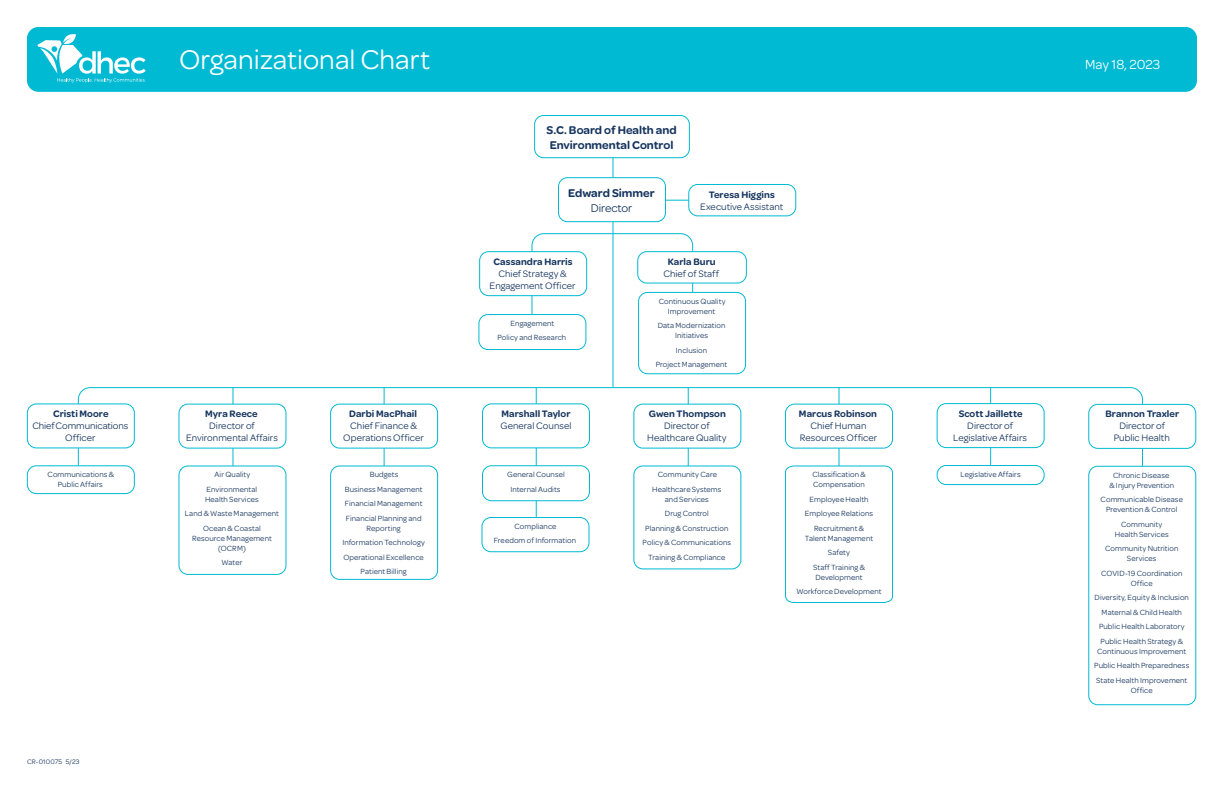
<style>
.page{position:relative;width:1224px;height:792px;background:#fff}
.page>*{position:absolute;margin:0;border:0;box-sizing:border-box;transform-origin:0 0}
.t1{font:28.8px "Omnes";color:#fff}
.t2{font:14px "Omnes";color:#fff}
.t3{font:600 12px/14.4px "Omnes";color:#16355e}
.t4{font:12px "Omnes";letter-spacing:-.005em;color:#16355e}
.t5{font:10px/12px "Omnes";color:#16355e;text-align:center}
.t6{font:600 10px "Omnes";letter-spacing:.005em;color:#16355e}
.t7{font:8px/14.5px "Omnes";letter-spacing:.01em;color:#16355e;text-align:center}
.t8{font:7px "Omnes";letter-spacing:.025em;color:#16355e}
</style>
<div class="page">
<hr style="left:666px;top:200px;width:38px;height:1px;background:#00bad3">
<hr style="left:612px;top:132px;width:2px;height:255px;background:#00bad3">
<svg style="left:77px;top:387px;width:1066px;height:104px"></svg>
<hr style="left:839px;top:388px;width:1px;height:94px;background:#00bad3">
<svg style="left:785px;top:465px;width:109px;height:138px"></svg>
<div style="left:786px;top:404px;width:107px;height:44px;background:#fff;border-radius:9px"></div>
<div style="left:785px;top:404px;width:108px;height:45px;border:1px solid #00bad3;border-radius:9px"></div>
<hr style="left:384px;top:388px;width:1px;height:92px;background:#00bad3">
<div style="left:331px;top:466px;width:107px;height:113px;background:#fff;border-radius:9px"></div>
<div style="left:330px;top:465px;width:108px;height:115px;border:1px solid #00bad3;border-radius:9px"></div>
<div style="left:331px;top:404px;width:107px;height:44px;background:#fff;border-radius:9px"></div>
<div style="left:330px;top:404px;width:108px;height:45px;border:1px solid #00bad3;border-radius:9px"></div>
<div style="left:634px;top:466px;width:107px;height:103px;background:#fff;border-radius:9px"></div>
<div style="left:633px;top:465px;width:108px;height:104px;border:1px solid #00bad3;border-radius:9px"></div>
<div style="left:634px;top:404px;width:107px;height:44px;background:#fff;border-radius:9px"></div>
<div style="left:633px;top:404px;width:108px;height:45px;border:1px solid #00bad3;border-radius:9px"></div>
<div style="left:27px;top:466px;width:107px;height:28px;background:#fff;border-radius:9px"></div>
<div style="left:27px;top:465px;width:108px;height:29px;border:1px solid #00bad3;border-radius:9px"></div>
<div style="left:27px;top:404px;width:107px;height:44px;background:#fff;border-radius:9px"></div>
<div style="left:27px;top:403px;width:108px;height:45px;border:1px solid #00bad3;border-radius:9px"></div>
<div style="left:558px;top:178px;width:108px;height:44px;background:#fff;border-radius:9px"></div>
<div style="left:558px;top:177px;width:108px;height:45px;border:1px solid #00bad3;border-radius:9px"></div>
<div style="left:1089px;top:466px;width:107px;height:239px;background:#fff;border-radius:9px"></div>
<div style="left:1088px;top:466px;width:108px;height:239px;border:1px solid #00bad3;border-radius:9px"></div>
<div style="left:1089px;top:404px;width:107px;height:44px;background:#fff;border-radius:9px"></div>
<div style="left:1088px;top:404px;width:108px;height:45px;border:1px solid #00bad3;border-radius:9px"></div>
<hr style="left:232px;top:388px;width:1px;height:113px;background:#00bad3">
<div style="left:179px;top:466px;width:107px;height:108px;background:#fff;border-radius:9px"></div>
<div style="left:178px;top:465px;width:108px;height:110px;border:1px solid #00bad3;border-radius:9px"></div>
<div style="left:179px;top:404px;width:107px;height:44px;background:#fff;border-radius:9px"></div>
<div style="left:178px;top:404px;width:108px;height:45px;border:1px solid #00bad3;border-radius:9px"></div>
<div style="left:535px;top:116px;width:154px;height:42px;background:#fff;border-radius:9px"></div>
<div style="left:534px;top:115px;width:156px;height:43px;border:1px solid #00bad3;border-radius:9px"></div>
<hr style="left:536px;top:387px;width:1px;height:144px;background:#00bad3">
<hr style="left:990px;top:387px;width:1px;height:92px;background:#00bad3">
<div style="left:937px;top:465px;width:107px;height:20px;background:#fff;border-radius:9px"></div>
<div style="left:937px;top:465px;width:108px;height:20px;border:1px solid #00bad3;border-radius:9px"></div>
<div style="left:937px;top:404px;width:107px;height:44px;background:#fff;border-radius:9px"></div>
<div style="left:937px;top:403px;width:108px;height:45px;border:1px solid #00bad3;border-radius:9px"></div>
<svg style="left:531px;top:233px;width:163px;height:95px"></svg>
<div style="left:479px;top:315px;width:107px;height:35px;background:#fff;border-radius:9px"></div>
<div style="left:478px;top:314px;width:108px;height:36px;border:1px solid #00bad3;border-radius:9px"></div>
<div style="left:480px;top:252px;width:107px;height:44px;background:#fff;border-radius:9px"></div>
<div style="left:479px;top:251px;width:108px;height:45px;border:1px solid #00bad3;border-radius:9px"></div>
<div style="left:638px;top:252px;width:108px;height:31px;background:#fff;border-radius:9px"></div>
<div style="left:637px;top:251px;width:110px;height:33px;border:1px solid #00bad3;border-radius:9px"></div>
<div style="left:689px;top:184px;width:107px;height:32px;background:#fff;border-radius:9px"></div>
<div style="left:688px;top:184px;width:108px;height:32px;border:1px solid #00bad3;border-radius:9px"></div>
<div style="left:482px;top:466px;width:107px;height:35px;background:#fff;border-radius:9px"></div>
<div style="left:482px;top:465px;width:108px;height:36px;border:1px solid #00bad3;border-radius:9px"></div>
<div style="left:482px;top:404px;width:107px;height:44px;background:#fff;border-radius:9px"></div>
<div style="left:482px;top:403px;width:108px;height:45px;border:1px solid #00bad3;border-radius:9px"></div>
<div style="left:482px;top:518px;width:107px;height:34px;background:#fff;border-radius:9px"></div>
<div style="left:481px;top:517px;width:108px;height:35px;border:1px solid #00bad3;border-radius:9px"></div>
<div style="left:28px;top:28px;width:1168px;height:63px;background:#00bad3;border-radius:11px"></div>
<div style="left:27px;top:27px;width:1170px;height:65px;border:1px solid #00bad3;border-radius:11px"></div>
<svg style="left:38px;top:34px;width:108px;height:49px"></svg>
<div style="left:639px;top:292px;width:107px;height:82px;background:#fff;border-radius:9px"></div>
<div style="left:638px;top:292px;width:108px;height:82px;border:1px solid #00bad3;border-radius:9px"></div>
<p class="t6" style="left:53px;top:406px;width:57px">Cristi Moore</p>
<p class="t5" style="left:32px;top:419px;width:98px">Chief Communications<br>Officer</p>
<p class="t7" style="left:48px;top:469px;width:68px;line-height:10px">Communications &amp;<br>Public Affairs</p>
<p class="t8" style="left:27px;top:757px;width:54px">CR-010075 5/23</p>
<h1 class="t1" style="left:179px;top:40px;width:252px">Organizational Chart</h1>
<h2 class="t2" style="left:1085px;top:55px;width:77px">May 18, 2023</h2>
<h3 class="t3" style="left:546px;top:122px;width:132px">S.C. Board of Health and<br>Environmental Control</h3>
<h3 class="t3" style="left:568px;top:185px;width:88px">Edward Simmer</h3>
<h3 class="t4" style="left:591px;top:200px;width:43px">Director</h3>
<p class="t6" style="left:709px;top:188px;width:68px">Teresa Higgins</p>
<p class="t5" style="left:700px;top:200px;width:85px">Executive Assistant</p>
<p class="t6" style="left:205px;top:407px;width:54px">Myra Reece</p>
<p class="t5" style="left:186px;top:419px;width:93px">Director of<br>Environmental Affairs</p>
<p class="t7" style="left:207px;top:467px;width:52px">Air Quality<br>Environmental</p>
<p class="t7" style="left:185px;top:492px;width:96px">Health Services<br>Land &amp; Waste Management<br>Ocean &amp; Coastal</p>
<p class="t7" style="left:192px;top:533px;width:81px;line-height:10px">Resource Management (OCRM)</p>
<p class="t7" style="left:222px;top:555px;width:22px">Water</p>
<p class="t6" style="left:349px;top:407px;width:69px">Darbi MacPhail</p>
<p class="t5" style="left:343px;top:419px;width:82px">Chief Finance &amp;<br>Operations Officer</p>
<p class="t7" style="left:345px;top:467px;width:79px">Budgets<br>Business Management<br>Financial Management<br>Financial Planning and</p>
<p class="t7" style="left:342px;top:521px;width:84px">Reporting<br>Information Technology<br>Operational Excellence<br>Patient Billing</p>
<p class="t6" style="left:494px;top:254px;width:81px">Cassandra Harris</p>
<p class="t5" style="left:490px;top:267px;width:88px">Chief Strategy &amp;<br>Engagement Officer</p>
<p class="t7" style="left:498px;top:316px;width:70px">Engagement<br>Policy and Research</p>
<p class="t6" style="left:501px;top:406px;width:71px">Marshall Taylor</p>
<p class="t5" style="left:500px;top:419px;width:73px">General Counsel</p>
<p class="t7" style="left:507px;top:467px;width:59px">General Counsel<br>Internal Audits</p>
<p class="t7" style="left:494px;top:519px;width:84px">Compliance<br>Freedom of Information</p>
<p class="t6" style="left:668px;top:254px;width:49px">Karla Buru</p>
<p class="t5" style="left:663px;top:267px;width:57px">Chief of Staff</p>
<p class="t7" style="left:659px;top:296px;width:68px;line-height:10px">Continuous Quality<br>Improvement</p>
<p class="t7" style="left:658px;top:320px;width:69px;line-height:10px">Data Modernization<br>Initiatives</p>
<p class="t7" style="left:656px;top:342px;width:73px">Inclusion<br>Project Management</p>
<p class="t6" style="left:649px;top:407px;width:79px">Gwen Thompson</p>
<p class="t5" style="left:647px;top:419px;width:81px">Director of<br>Healthcare Quality</p>
<p class="t7" style="left:652px;top:467px;width:71px">Community Care<br>Healthcare Systems</p>
<p class="t7" style="left:643px;top:492px;width:90px">and Services<br>Drug Control<br>Planning &amp; Construction<br>Policy &amp; Communications<br>Training &amp; Compliance</p>
<p class="t6" style="left:799px;top:407px;width:80px">Marcus Robinson</p>
<p class="t5" style="left:800px;top:419px;width:79px">Chief Human<br>Resources Officer</p>
<p class="t7" style="left:812px;top:469px;width:55px;line-height:10px;text-align:left">Classification &amp;<br>Compensation</p>
<p class="t7" style="left:805px;top:492px;width:70px">Employee Health<br>Employee Relations<br>Recruitment &amp;</p>
<p class="t7" style="left:805px;top:531px;width:70px">Talent Management<br>Safety<br>Staff Training &amp;</p>
<p class="t7" style="left:796px;top:570px;width:87px">Development<br>Workforce Development</p>
<p class="t6" style="left:959px;top:406px;width:65px">Scott Jaillette</p>
<p class="t5" style="left:953px;top:419px;width:75px">Director of<br>Legislative Affairs</p>
<p class="t7" style="left:961px;top:467px;width:62px">Legislative Affairs</p>
<p class="t6" style="left:1105px;top:407px;width:75px">Brannon Traxler</p>
<p class="t5" style="left:1114px;top:419px;width:58px">Director of<br>Public Health</p>
<p class="t7" style="left:1109px;top:470px;width:66px;line-height:10px">Chronic Disease<br>&amp; Injury Prevention</p>
<p class="t7" style="left:1101px;top:494px;width:84px;line-height:10px">Communicable Disease<br>Prevention &amp; Control</p>
<p class="t7" style="left:1115px;top:519px;width:55px;line-height:10px">Community<br>Health Services</p>
<p class="t7" style="left:1105px;top:543px;width:75px;line-height:10px">Community Nutrition<br>Services</p>
<p class="t7" style="left:1101px;top:568px;width:83px;line-height:10px">COVID-19 Coordination<br>Office</p>
<p class="t7" style="left:1095px;top:590px;width:96px">Diversity, Equity &amp; Inclusion<br>Maternal &amp; Child Health<br>Public Health Laboratory<br>Public Health Strategy &amp;</p>
<p class="t7" style="left:1094px;top:643px;width:97px">Continuous Improvement<br>Public Health Preparedness<br>State Health Improvement</p>
<p class="t7" style="left:1131px;top:682px;width:23px">Office</p>
</div>
